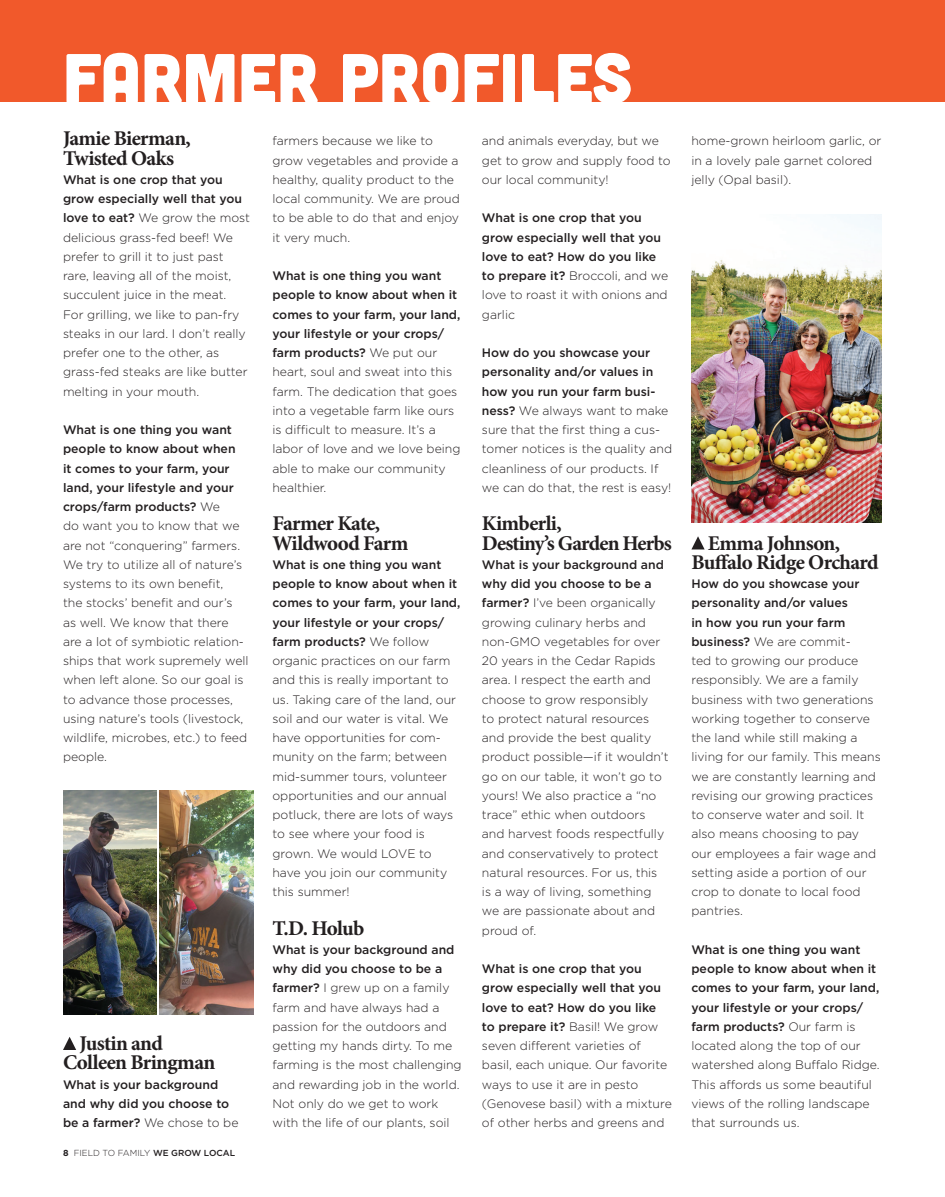
<style>
.page{position:relative;width:945px;height:1197px;background:#fff}
.page>*{position:absolute;margin:0;border:0;box-sizing:border-box;transform-origin:0 0}
.Body{font:70px "Cubano";color:#fff}
.Header__small{font:700 21px "Minion Pro";letter-spacing:-.035em;color:#231f20}
.Body_Bold{font:300 12.25px/19.2px "Gotham";color:#231f20}
.Body_Bold-2{font:500 12.25px/19.2px "Gotham";color:#231f20}
.t1{font:300 8.75px "Gotham";color:#231f20}
.s1{font-weight:500}
.s2{font-weight:300}
.s3{font-weight:700}
</style>
<div class="page">
<svg style="left:63px;top:1037px;width:13px;height:13px"></svg>
<div style="left:0;top:0;width:945px;height:102px;background:#f1592b"></div>
<svg style="left:691px;top:536px;width:14px;height:13px"></svg>
<img style="left:63px;top:791px;width:94px;height:224px">
<img style="left:160px;top:791px;width:94px;height:224px">
<img style="left:691px;top:214px;width:191px;height:309px">
<p class="Body" style="left:63px;top:33px;width:571px">FARMER PROFILES</p>
<p class="Header__small" style="left:63px;top:126px;width:129px">Jamie Bierman,</p>
<p class="Header__small" style="left:63px;top:145px;width:113px">Twisted Oaks</p>
<p class="Body_Bold" style="left:63px;top:169px;width:189px"><span class="s1">What is one crop that you grow especially well that you love to eat?</span> We grow the most delicious grass-fed beef! We prefer to grill it to just past rare, leaving all of the moist, succulent juice in the meat.<br>For grilling, we like to pan-fry steaks in our lard. I don’t really prefer one to the other, as grass-fed steaks are like butter melting in your mouth.</p>
<p class="Body_Bold" style="left:63px;top:420px;width:187px"><span class="s1">What is one thing you want people to know about when<br>it comes to your farm, your land, your lifestyle and your crops/farm products?</span> We<br>do want you to know that we are not “conquering” farmers.<br>We try to utilize all of nature’s systems to its own benefit,<br>the stocks’ benefit and our’s as well. We know that there are a lot of symbiotic relation&shy;ships that work supremely well when left alone. So our goal is to advance those processes, using nature’s tools (livestock, wildlife, microbes, etc.) to feed people.</p>
<p class="Header__small" style="left:80px;top:1031px;width:85px">Justin and</p>
<p class="Header__small" style="left:63px;top:1050px;width:154px">Colleen Bringman</p>
<p class="Body_Bold-2" style="left:63px;top:1074px;width:177px">What is your background and why did you choose to be a farmer? <span class="s2">We chose to be</span></p>
<p class="t1" style="left:63px;top:1147px;width:174px"><span class="s3">8</span> FIELD TO FAMILY <span class="s1">WE GROW LOCAL</span></p>
<p class="Body_Bold" style="left:272px;top:131px;width:189px">farmers because we like to grow vegetables and provide a healthy, quality product to the local community. We are proud to be able to do that and enjoy it very much.</p>
<p class="Body_Bold" style="left:272px;top:266px;width:190px"><span class="s1">What is one thing you want people to know about when it comes to your farm, your land, your lifestyle or your crops/ farm products?</span> We put our heart, soul and sweat into this farm. The dedication that goes into a vegetable farm like ours is difficult to measure. It’s a labor of love and we love being able to make our community healthier.</p>
<p class="Header__small" style="left:272px;top:511px;width:109px">Farmer Kate,</p>
<p class="Header__small" style="left:272px;top:530px;width:138px">Wildwood Farm</p>
<p class="Body_Bold" style="left:272px;top:554px;width:189px"><span class="s1">What is one thing you want people to know about when it comes to your farm, your land, your lifestyle or your crops/ farm products?</span> We follow organic practices on our farm and this is really important to us. Taking care of the land, our soil and our water is vital. We have opportunities for com&shy;munity on the farm; between mid-summer tours, volunteer opportunities and our annual potluck, there are lots of ways to see where your food is grown. We would LOVE to have you join our community this summer!</p>
<p class="Header__small" style="left:272px;top:915px;width:93px">T.D. Holub</p>
<p class="Body_Bold" style="left:272px;top:939px;width:191px"><span class="s1">What is your background and why did you choose to be a farmer?</span> I grew up on a family farm and have always had a passion for the outdoors and getting my hands dirty. To me farming is the most challenging and rewarding job in the world.<br>Not only do we get to work with the life of our plants, soil</p>
<p class="Body_Bold" style="left:482px;top:131px;width:190px">and animals everyday, but we get to grow and supply food to our local community!</p>
<p class="Body_Bold-2" style="left:482px;top:208px;width:188px">What is one crop that you grow especially well that you love to eat? How do you like to prepare it? <span class="s2">Broccoli, and we love to roast it with onions and garlic</span></p>
<p class="Body_Bold" style="left:482px;top:343px;width:192px"><span class="s1">How do you showcase your personality and/or values in how you run your farm busi&shy;ness?</span> We always want to make sure that the first thing a cus&shy;tomer notices is the quality and cleanliness of our products. If we can do that, the rest is easy!</p>
<p class="Header__small" style="left:482px;top:511px;width:81px">Kimberli,</p>
<p class="Header__small" style="left:482px;top:530px;width:192px">Destiny’s Garden Herbs</p>
<p class="Body_Bold" style="left:482px;top:554px;width:188px"><span class="s1">What is your background and why did you choose to be a farmer?</span> I’ve been organically growing culinary herbs and non-GMO vegetables for over<br>20 years in the Cedar Rapids area. I respect the earth and choose to grow responsibly<br>to protect natural resources and provide the best quality product possible—if it wouldn’t go on our table, it won’t go to yours! We also practice a “no trace” ethic when outdoors and harvest foods respectfully and conservatively to protect natural resources. For us, this is a way of living, something we are passionate about and proud of.</p>
<p class="Body_Bold" style="left:482px;top:959px;width:191px"><span class="s1">What is one crop that you grow especially well that you love to eat? How do you like to prepare it?</span> Basil! We grow seven different varieties of basil, each unique. Our favorite ways to use it are in pesto (Genovese basil) with a mixture of other herbs and greens and</p>
<p class="Body_Bold" style="left:691px;top:131px;width:192px">home-grown heirloom garlic, or in a lovely pale garnet colored jelly (Opal basil).</p>
<p class="Header__small" style="left:708px;top:530px;width:134px">Emma Johnson,</p>
<p class="Header__small" style="left:691px;top:549px;width:189px">Buffalo Ridge Orchard</p>
<p class="Body_Bold" style="left:691px;top:574px;width:191px"><span class="s1">How do you showcase your personality and/or values<br>in how you run your farm business?</span> We are commit-<br>ted to growing our produce responsibly. We are a family business with two generations working together to conserve the land while still making a living for our family. This means we are constantly learning and revising our growing practices to conserve water and soil. It also means choosing to pay our employees a fair wage and setting aside a portion of our crop to donate to local food pantries.</p>
<p class="Body_Bold" style="left:691px;top:939px;width:190px"><span class="s1">What is one thing you want people to know about when it comes to your farm, your land, your lifestyle or your crops/ farm products?</span> Our farm is located along the top of our watershed along Buffalo Ridge.<br>This affords us some beautiful views of the rolling landscape that surrounds us.</p>
</div>
